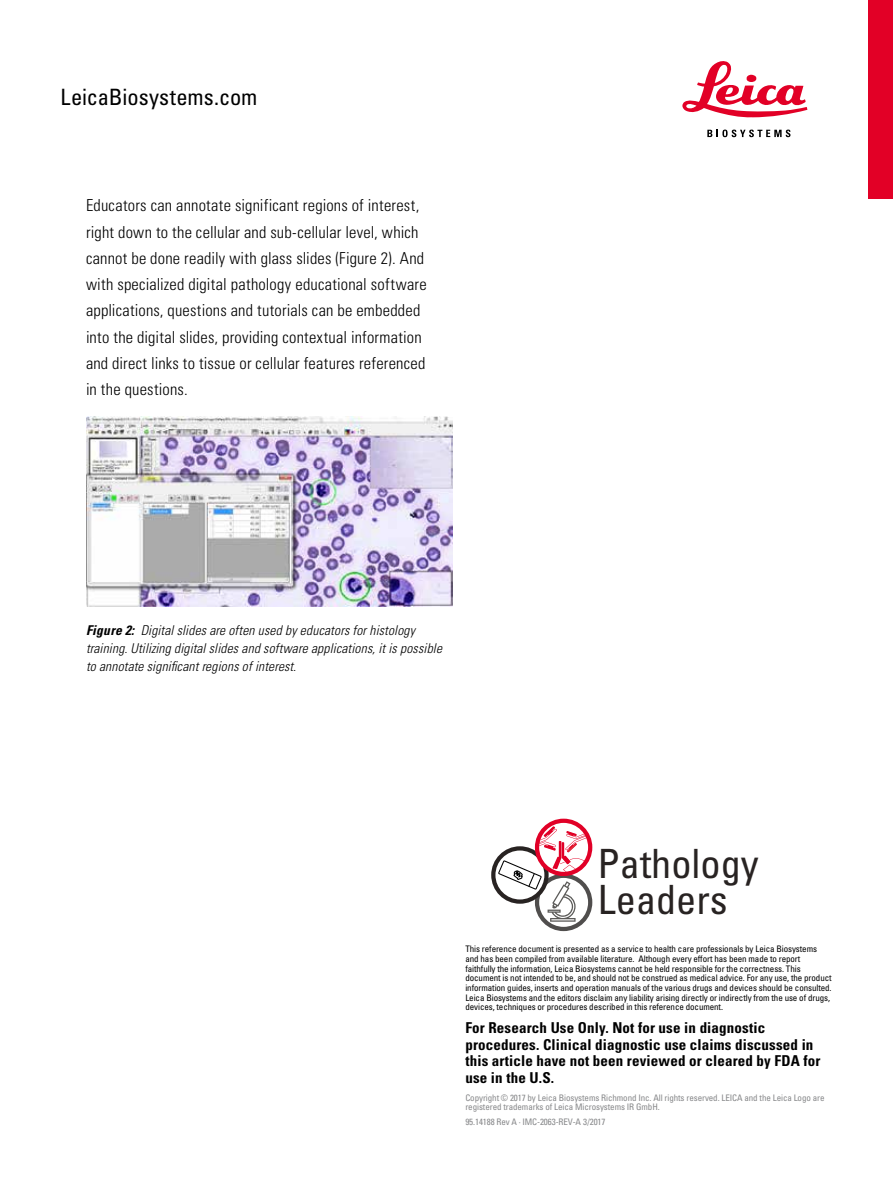
<style>
.page{position:relative;width:893px;height:1191px;background:#fff}
.page>*{position:absolute;margin:0;border:0;box-sizing:border-box;transform-origin:0 0}
.t1{font:condensed 40.35px/36px "Univers LT Std";color:#282322}
.t2{font:condensed 22.5px "Univers LT Std";color:#000}
.t3{font:300 condensed 16.5px/26.2px "Univers LT Std";letter-spacing:.01em;color:#000}
.t4{font:700 condensed 15px/16.5px "Univers LT Std";letter-spacing:.01em;color:#000}
.t5{font:italic 300 condensed 13.5px/18px "Univers LT Std";letter-spacing:.01em;color:#000}
.t6{font:condensed 9px/9.6px "Univers LT Std";letter-spacing:-.01em;color:#000}
.t7{font:condensed 9px/9px "Univers LT Std";letter-spacing:-.01em;color:#87888a}
.s1{font-weight:700}
</style>
<div class="page">
<img style="left:86px;top:417px;width:367px;height:190px">
<div style="left:535px;top:873px;width:57px;height:58px;border:4px solid #504e4d;border-radius:50%"></div>
<div style="left:491px;top:846px;width:58px;height:57px;border:4px solid #282322;border-radius:50%"></div>
<svg style="left:537px;top:820px;width:53px;height:54px"></svg>
<div style="left:535px;top:818px;width:57px;height:58px;border:4px solid #e10027;border-radius:50%"></div>
<svg style="left:497px;top:826px;width:89px;height:95px"></svg>
<div style="left:868px;top:0;width:25px;height:198px;background:#e20026"></div>
<svg style="left:682px;top:61px;width:125px;height:57px"></svg>
<svg style="left:707px;top:130px;width:83px;height:7px"></svg>
<h2 class="t2" style="left:61px;top:82px;width:198px">LeicaBiosystems.com</h2>
<p class="t3" style="left:86px;top:192px;width:342px">Educators can annotate significant regions of interest, right down to the cellular and sub-cellular level, which cannot be done readily with glass slides (Figure 2). And with specialized digital pathology educational software applications, questions and tutorials can be embedded into the digital slides, providing contextual information and direct links to tissue or cellular features referenced in the questions.</p>
<h3 class="t5" style="left:86px;top:622px;width:358px"><span class="s1">Figure 2:</span> Digital slides are often used by educators for histology training. Utilizing digital slides and software applications, it is possible to annotate significant regions of interest.</h3>
<h1 class="t1" style="left:597px;top:844px;width:163px">Pathology<br>Leaders</h1>
<p class="t6" style="left:465px;top:944px;width:368px">This reference document is presented as a service to health care professionals by Leica Biosystems and has been compiled from available literature. Although every effort has been made to report faithfully the information, Leica Biosystems cannot be held responsible for the correctness. This document is not intended to be, and should not be construed as medical advice. For any use, the product information guides, inserts and operation manuals of the various drugs and devices should be consulted.<br>Leica Biosystems and the editors disclaim any liability arising directly or indirectly from the use of drugs, devices, techniques or procedures described in this reference document.</p>
<h3 class="t4" style="left:465px;top:1019px;width:357px">For Research Use Only. Not for use in diagnostic procedures. Clinical diagnostic use claims discussed in this article have not been reviewed or cleared by FDA for use in the U.S.</h3>
<p class="t7" style="left:465px;top:1093px;width:361px">Copyright © 2017 by Leica Biosystems Richmond Inc. All rights reserved. LEICA and the Leica Logo are registered trademarks of Leica Microsystems IR GmbH.</p>
<p class="t7" style="left:465px;top:1117px;width:142px">95.14188 Rev A ∙ IMC-2063-REV-A 3/2017</p>
</div>
